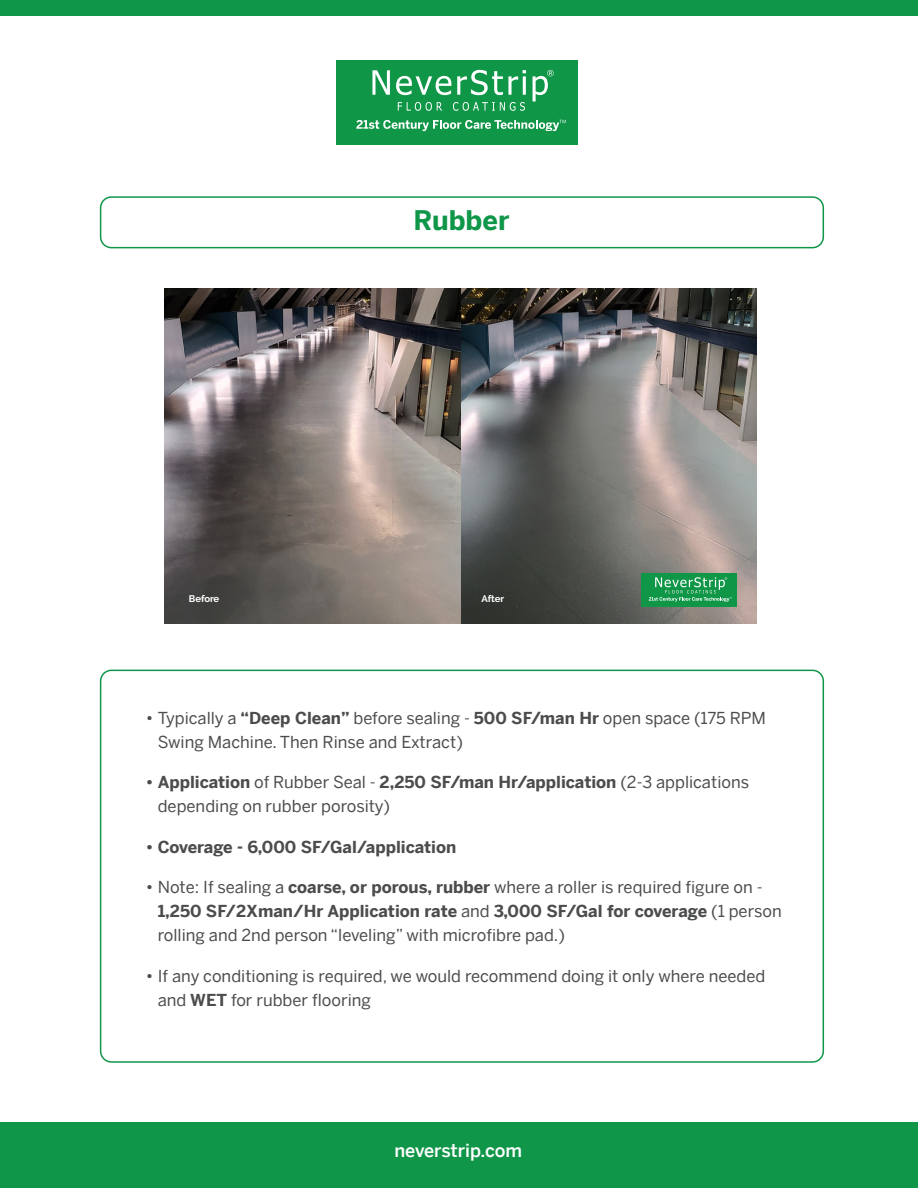
<style>
.page{position:relative;width:918px;height:1188px;background:#fff}
.page>*{position:absolute;margin:0;border:0;box-sizing:border-box;transform-origin:0 0}
.t1{font:700 27px "Benton Sans";color:#109649}
.t2{font:500 18px "Benton Sans";color:#fff}
.t3{font:16.5px/24px "Benton Sans";color:#4b4c4d}
.t4{font:700 16.5px "Benton Sans";color:#4b4c4d}
.t5{font:700 9.6px "Raleway";letter-spacing:-.005em;color:#fff}
.s1{font-weight:700}
</style>
<div class="page">
<div style="left:0;top:1122px;width:918px;height:66px;background:#109649"></div>
<div style="left:0;top:0;width:918px;height:15px;background:#109649"></div>
<div style="left:337px;top:60px;width:241px;height:83px;background:#109647"></div>
<svg style="left:372px;top:70px;width:18px;height:25px"></svg>
<svg style="left:396px;top:76px;width:55px;height:19px"></svg>
<svg style="left:457px;top:70px;width:69px;height:25px"></svg>
<svg style="left:398px;top:102px;width:44px;height:9px"></svg>
<svg style="left:453px;top:102px;width:72px;height:9px"></svg>
<svg style="left:533px;top:70px;width:21px;height:31px"></svg>
<svg style="left:356px;top:120px;width:210px;height:11px"></svg>
<div style="left:100px;top:196px;width:724px;height:52px;border:2px solid #109649;border-radius:11px"></div>
<img style="left:164px;top:289px;width:592px;height:335px">
<div style="left:641px;top:573px;width:96px;height:34px;background:#149647"></div>
<div style="left:641px;top:573px;width:96px;height:33px;background:#109647"></div>
<svg style="left:649px;top:577px;width:83px;height:25px"></svg>
<div style="left:100px;top:670px;width:724px;height:393px;border:2px solid #109649;border-radius:11px"></div>
<p class="t1" style="left:414px;top:197px;width:97px">Rubber</p>
<p class="t5" style="left:189px;top:593px;width:32px">Before</p>
<p class="t5" style="left:481px;top:593px;width:24px">After</p>
<p class="t3" style="left:158px;top:704px;width:610px;text-indent:-12px">• Typically a <span class="s1">“Deep Clean”</span> before sealing - <span class="s1">500 SF/man Hr</span> open space (175 RPM<br>Swing Machine. Then Rinse and Extract)</p>
<p class="t3" style="left:158px;top:768px;width:593px;text-indent:-12px"><span class="s1">• Application</span> of Rubber Seal - <span class="s1">2,250 SF/man Hr/application</span> (2-3 applications depending on rubber porosity)</p>
<p class="t4" style="left:146px;top:833px;width:312px">• Coverage - 6,000 SF/Gal/application</p>
<p class="t3" style="left:158px;top:873px;width:626px;text-indent:-12px">• Note: If sealing a <span class="s1">coarse, or porous, rubber</span> where a roller is required figure on -<br><span class="s1">1,250 SF/2Xman/Hr Application rate</span> and <span class="s1">3,000 SF/Gal for coverage</span> (1 person rolling and 2nd person “leveling” with microfibre pad.)</p>
<p class="t3" style="left:158px;top:962px;width:609px;text-indent:-12px">• If any conditioning is required, we would recommend doing it only where needed and <span class="s1">WET</span> for rubber flooring</p>
<p class="t2" style="left:394px;top:1135px;width:129px">neverstrip.com</p>
</div>
